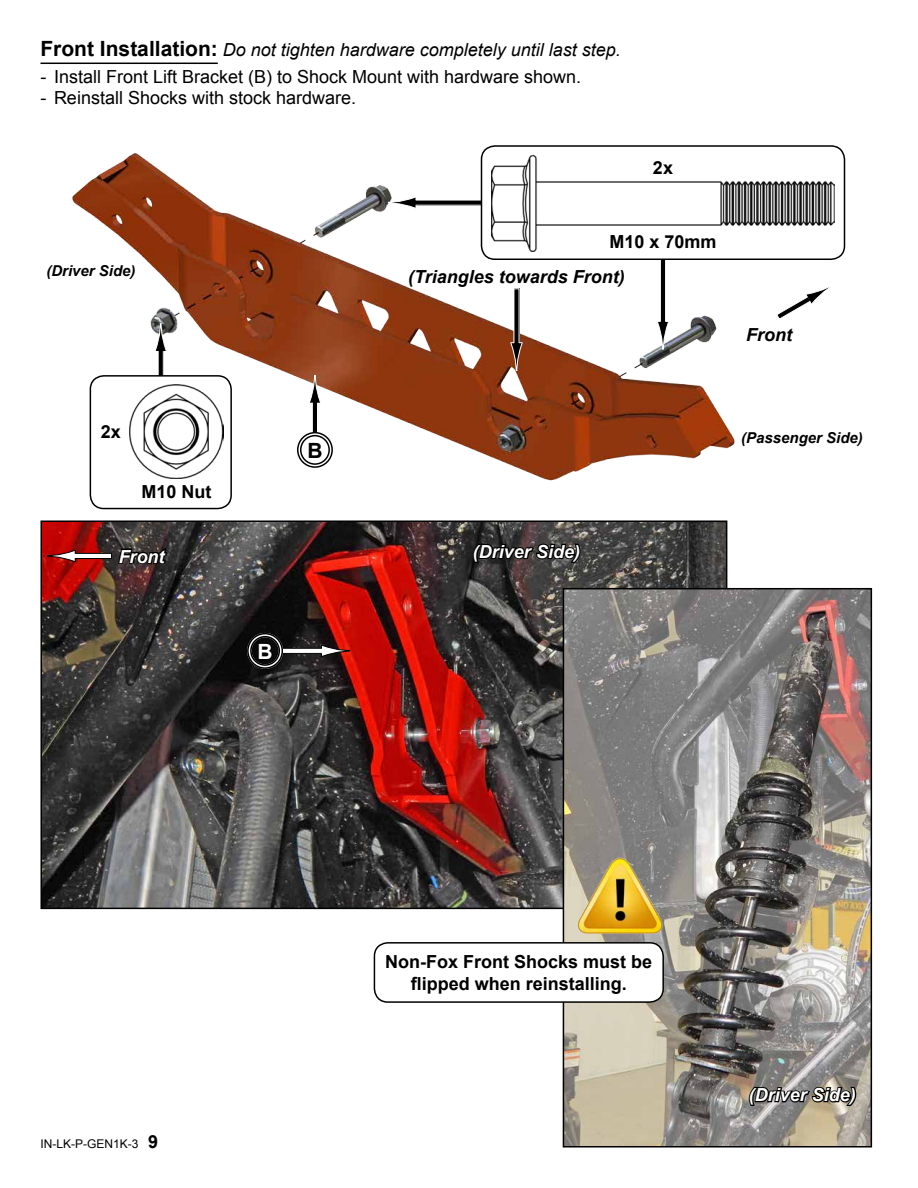
<style>
.page{position:relative;width:918px;height:1188px;background:#fff}
.page>*{position:absolute;margin:0;border:0;box-sizing:border-box;transform-origin:0 0}
.t1{font:700 21px "Arial";color:#fff}
.t2{font:700 21px "Arial";color:#000}
.t3{font:18px "Arial";color:#000}
.t4{font:700 18px/21.6px "Arial";color:#000;text-align:center}
.t5{font:italic 18px "Arial";color:#000}
.t6{font:italic 700 18px "Arial";color:#fff}
.t7{font:italic 700 18px "Arial";color:#000}
.t8{font:italic 700 15px "Arial";color:#000}
.t9{font:12px "Arial";color:#000}
.s1{font-weight:700;font-style:normal;font-size:21px}
.s2{font-weight:700;font-size:18px}
</style>
<div class="page">
<img style="left:43px;top:523px;width:681px;height:383px">
<div style="left:75px;top:553px;width:37px;height:6px;background:#fff"></div>
<div style="left:74px;top:553px;width:38px;height:6px;border:1px solid #000"></div>
<svg style="left:47px;top:549px;width:29px;height:14px"></svg>
<svg style="left:117px;top:545px;width:51px;height:21px"></svg>
<svg style="left:472px;top:542px;width:110px;height:22px"></svg>
<div style="left:279px;top:648px;width:43px;height:5px;background:#fff"></div>
<div style="left:279px;top:648px;width:43px;height:6px;border:1px solid #000"></div>
<svg style="left:321px;top:644px;width:29px;height:13px"></svg>
<svg style="left:257px;top:641px;width:17px;height:20px"></svg>
<div style="left:247px;top:633px;width:36px;height:36px;border:4px solid #fff;border-radius:50%"></div>
<div style="left:247px;top:633px;width:36px;height:36px;border:1px solid #000;border-radius:50%"></div>
<div style="left:250px;top:636px;width:30px;height:30px;border:1px solid #000;border-radius:50%"></div>
<hr style="left:40px;top:63px;width:178px;height:1px;background:#000">
<img style="left:72px;top:145px;width:663px;height:346px">
<svg style="left:72px;top:262px;width:66px;height:19px"></svg>
<div style="left:312px;top:403px;width:6px;height:32px;background:#000"></div>
<div style="left:312px;top:402px;width:6px;height:33px;border:1px solid #fff"></div>
<svg style="left:308px;top:375px;width:14px;height:29px"></svg>
<svg style="left:307px;top:440px;width:17px;height:20px"></svg>
<div style="left:297px;top:432px;width:36px;height:36px;border:4px solid #fff;border-radius:50%"></div>
<div style="left:297px;top:432px;width:36px;height:36px;border:1px solid #000;border-radius:50%"></div>
<div style="left:300px;top:435px;width:30px;height:30px;border:1px solid #000;border-radius:50%"></div>
<div style="left:660px;top:224px;width:6px;height:98px;background:#000"></div>
<div style="left:660px;top:224px;width:6px;height:98px;border:1px solid #fff"></div>
<svg style="left:656px;top:321px;width:14px;height:29px"></svg>
<div style="left:416px;top:200px;width:98px;height:5px;background:#000"></div>
<svg style="left:388px;top:196px;width:29px;height:13px"></svg>
<svg style="left:777px;top:287px;width:54px;height:32px"></svg>
<div style="left:482px;top:146px;width:362px;height:113px;background:#fff;border-radius:14px"></div>
<div style="left:481px;top:145px;width:364px;height:115px;border:2px solid #000;border-radius:14px"></div>
<img style="left:491px;top:154px;width:344px;height:98px">
<div style="left:158px;top:351px;width:5px;height:98px;background:#000"></div>
<div style="left:158px;top:351px;width:6px;height:99px;border:1px solid #fff"></div>
<svg style="left:154px;top:324px;width:13px;height:28px"></svg>
<div style="left:90px;top:376px;width:141px;height:133px;background:#fff;border-radius:14px"></div>
<div style="left:90px;top:375px;width:142px;height:134px;border:2px solid #000;border-radius:14px"></div>
<img style="left:129px;top:384px;width:95px;height:94px">
<svg style="left:407px;top:266px;width:220px;height:24px"></svg>
<div style="left:514px;top:289px;width:5px;height:54px;background:#000"></div>
<svg style="left:510px;top:342px;width:13px;height:29px"></svg>
<img style="left:566px;top:591px;width:303px;height:554px">
<div style="left:563px;top:588px;width:309px;height:560px;border:2px solid #000"></div>
<svg style="left:747px;top:1085px;width:111px;height:22px"></svg>
<div style="left:374px;top:943px;width:289px;height:59px;background:#fff;border-radius:14px"></div>
<div style="left:374px;top:942px;width:290px;height:61px;border:2px solid #000;border-radius:14px"></div>
<img style="left:576px;top:854px;width:88px;height:83px">
<p class="t5" style="left:40px;top:38px;width:582px"><span class="s1">Front Installation:</span> Do not tighten hardware completely until last step.</p>
<p class="t3" style="left:41px;top:65px;width:542px">- Install Front Lift Bracket (B) to Shock Mount with hardware shown.</p>
<p class="t3" style="left:41px;top:86px;width:317px">- Reinstall Shocks with stock hardware.</p>
<p class="t4" style="left:653px;top:157px;width:22px">2x</p>
<p class="t8" style="left:46px;top:260px;width:91px">(Driver Side)</p>
<p class="t4" style="left:609px;top:231px;width:109px">M10 x 70mm</p>
<p class="t7" style="left:408px;top:265px;width:218px">(Triangles towards Front)</p>
<p class="t7" style="left:746px;top:323px;width:47px">Front</p>
<p class="t4" style="left:101px;top:421px;width:22px">2x</p>
<p class="t4" style="left:142px;top:482px;width:72px">M10 Nut</p>
<p class="t2" style="left:307px;top:436px;width:17px">B</p>
<p class="t6" style="left:119px;top:544px;width:47px">Front</p>
<p class="t6" style="left:473px;top:540px;width:109px">(Driver Side)</p>
<p class="t1" style="left:258px;top:637px;width:17px">B</p>
<p class="t8" style="left:741px;top:427px;width:123px">(Passenger Side)</p>
<p class="t9" style="left:40px;top:1135px;width:119px">IN-LK-P-GEN1K-3 <span class="s2">9</span></p>
<p class="t4" style="left:385px;top:952px;width:269px">Non-Fox Front Shocks must be flipped when reinstalling.</p>
<p class="t6" style="left:749px;top:1083px;width:109px">(Driver Side)</p>
</div>
